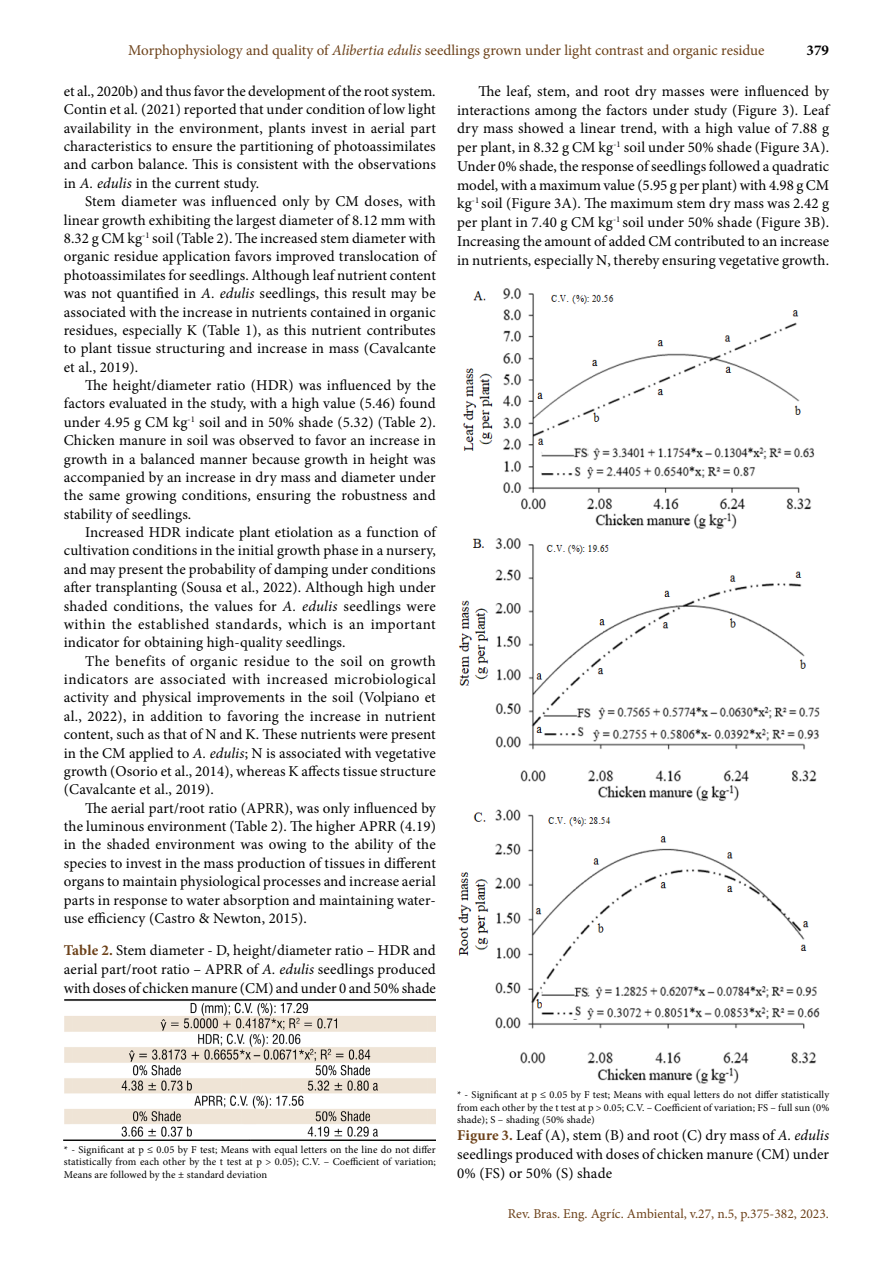
<style>
.page{position:relative;width:893px;height:1263px;background:#fff}
.page>*{position:absolute;margin:0;border:0;box-sizing:border-box;transform-origin:0 0}
.t1{font:15px/18.5px "Minion Pro";letter-spacing:.01em;color:#000;text-align:justify}
.t2{font:15px "Minion Pro";color:#6c4119}
.t3{font:700 15px "Minion Pro";color:#000}
.t4{font:13.5px "Minion Pro";color:#6c4119}
.t5{font:10.5px/12.6px "Minion Pro";letter-spacing:.01em;color:#000;text-align:justify}
.s1{font-style:italic}
.s2{font-weight:700;color:#6c4119}
</style>
<div class="page">
<img style="left:64px;top:999px;width:372px;height:142px">
<img style="left:457px;top:288px;width:363px;height:796px">
<p class="t2" style="left:128px;top:40px;width:638px">Morphophysiology and quality of <span class="s1">Alibertia edulis</span> seedlings grown under light contrast and organic residue</p>
<p class="t3" style="left:806px;top:40px;width:24px">379</p>
<p class="t1" style="left:64px;top:82px;width:374px">et al., 2020b) and thus favor the development of the root system.<br>Contin et al. (2021) reported that under condition of low light availability in the environment, plants invest in aerial part characteristics to ensure the partitioning of photoassimilates and carbon balance. This is consistent with the observations in <span class="s1">A. edulis</span> in the current study.</p>
<p class="t1" style="left:64px;top:192px;width:374px;text-indent:21px">Stem diameter was influenced only by CM doses, with linear growth exhibiting the largest diameter of 8.12 mm with 8.32 g CM kg<sup>-1</sup> soil (Table 2). The increased stem diameter with organic residue application favors improved translocation of photoassimilates for seedlings. Although leaf nutrient content was not quantified in <span class="s1">A. edulis</span> seedlings, this result may be associated with the increase in nutrients contained in organic residues, especially K (Table 1), as this nutrient contributes to plant tissue structuring and increase in mass (Cavalcante et al., 2019).</p>
<p class="t1" style="left:64px;top:376px;width:374px;text-indent:21px">The height/diameter ratio (HDR) was influenced by the factors evaluated in the study, with a high value (5.46) found under 4.95 g CM kg<sup>-1</sup> soil and in 50% shade (5.32) (Table 2).<br>Chicken manure in soil was observed to favor an increase in growth in a balanced manner because growth in height was accompanied by an increase in dry mass and diameter under the same growing conditions, ensuring the robustness and stability of seedlings.</p>
<p class="t1" style="left:64px;top:523px;width:374px;text-indent:21px">Increased HDR indicate plant etiolation as a function of cultivation conditions in the initial growth phase in a nursery, and may present the probability of damping under conditions after transplanting (Sousa et al., 2022). Although high under shaded conditions, the values for <span class="s1">A. edulis</span> seedlings were within the established standards, which is an important indicator for obtaining high-quality seedlings.</p>
<p class="t1" style="left:64px;top:652px;width:374px;text-indent:21px">The benefits of organic residue to the soil on growth indicators are associated with increased microbiological activity and physical improvements in the soil (Volpiano et al., 2022), in addition to favoring the increase in nutrient content, such as that of N and K. These nutrients were present in the CM applied to <span class="s1">A. edulis</span>; N is associated with vegetative growth (Osorio et al., 2014), whereas K affects tissue structure (Cavalcante et al., 2019).</p>
<p class="t1" style="left:64px;top:799px;width:374px;text-indent:21px">The aerial part/root ratio (APRR), was only influenced by the luminous environment (Table 2). The higher APRR (4.19) in the shaded environment was owing to the ability of the species to invest in the mass production of tissues in different organs to maintain physiological processes and increase aerial parts in response to water absorption and maintaining water&shy;use efficiency (Castro &amp; Newton, 2015).</p>
<p class="t1" style="left:64px;top:941px;width:374px"><span class="s2">Table 2.</span> Stem diameter - D, height/diameter ratio – HDR and aerial part/root ratio – APRR of <span class="s1">A. edulis</span> seedlings produced with doses of chicken manure (CM) and under 0 and 50% shade</p>
<p class="t1" style="left:457px;top:82px;width:374px;text-indent:21px">The leaf, stem, and root dry masses were influenced by interactions among the factors under study (Figure 3). Leaf dry mass showed a linear trend, with a high value of 7.88 g per plant, in 8.32 g CM kg<sup>-1</sup> soil under 50% shade (Figure 3A).<br>Under 0% shade, the response of seedlings followed a quadratic model, with a maximum value (5.95 g per plant) with 4.98 g CM kg<sup>-1</sup> soil (Figure 3A). The maximum stem dry mass was 2.42 g per plant in 7.40 g CM kg<sup>-1</sup> soil under 50% shade (Figure 3B).<br>Increasing the amount of added CM contributed to an increase in nutrients, especially N, thereby ensuring vegetative growth.</p>
<p class="t5" style="left:64px;top:1143px;width:373px">* - Significant at p ≤ 0.05 by F test; Means with equal letters on the line do not differ statistically from each other by the t test at p &gt; 0.05); C.V. – Coefficient of variation; Means are followed by the ± standard deviation</p>
<p class="t5" style="left:457px;top:1088px;width:374px">* - Significant at p ≤ 0.05 by F test; Means with equal letters do not differ statistically from each other by the t test at p &gt; 0.05; C.V. – Coefficient of variation; FS – full sun (0% shade); S – shading (50% shade)</p>
<p class="t1" style="left:457px;top:1126px;width:373px"><span class="s2">Figure 3.</span> Leaf (A), stem (B) and root (C) dry mass of <span class="s1">A. edulis </span>seedlings produced with doses of chicken manure (CM) under 0% (FS) or 50% (S) shade</p>
<p class="t4" style="left:508px;top:1204px;width:323px">Rev. Bras. Eng. Agríc. Ambiental, v.27, n.5, p.375-382, 2023.</p>
</div>
